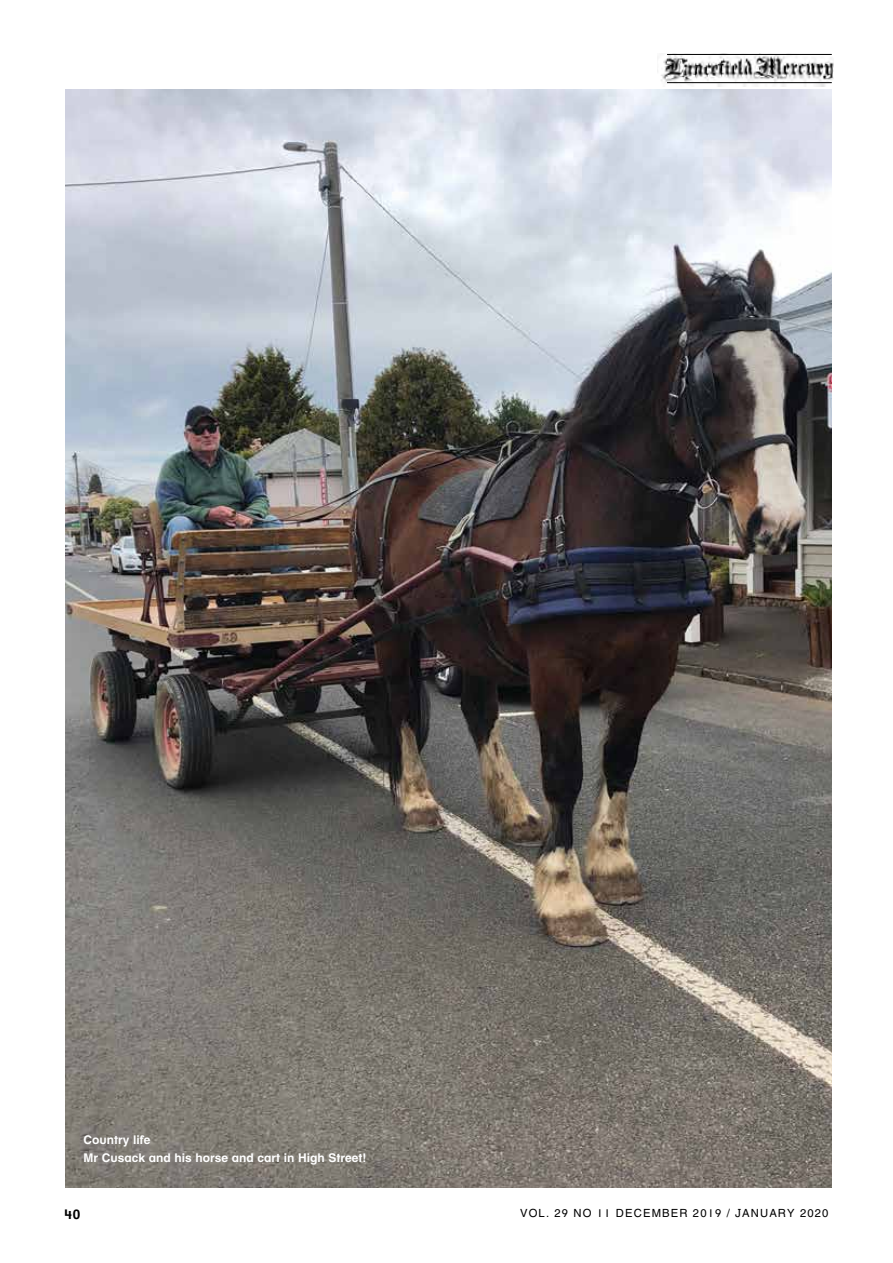
<style>
.page{position:relative;width:893px;height:1263px;background:#fff}
.page>*{position:absolute;margin:0;border:0;box-sizing:border-box;transform-origin:0 0}
.t1{font:700 13.5px "Helvetica Textbook";color:#000}
.t2{font:700 12px/18px "Helvetica Textbook";color:#fff}
.t3{font:11.25px "Helvetica Textbook";letter-spacing:.1em;color:#000}
</style>
<div class="page">
<img style="left:65px;top:90px;width:767px;height:1098px">
<img style="left:657px;top:55px;width:176px;height:32px">
<hr style="left:667px;top:82px;width:165px;height:1px;background:#000">
<hr style="left:667px;top:54px;width:165px;height:1px;background:#000">
<p class="t2" style="left:83px;top:1130px;width:285px">Country life<br>Mr Cusack and his horse and cart in High Street!</p>
<p class="t1" style="left:64px;top:1205px;width:17px">40</p>
<p class="t3" style="left:520px;top:1206px;width:310px">VOL. 29 NO 11 DECEMBER 2019 / JANUARY 2020</p>
</div>
